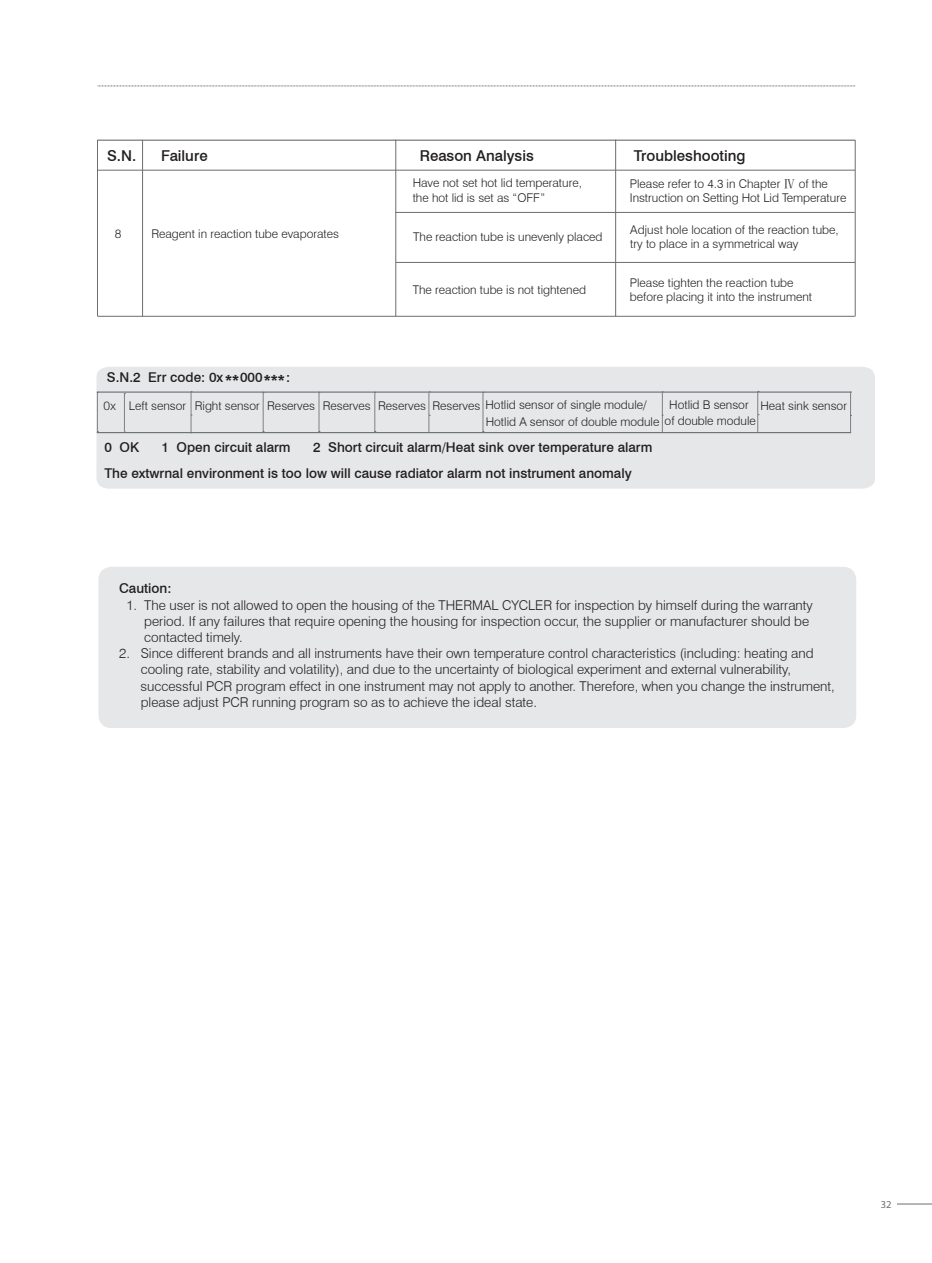
<style>
.page{position:relative;width:932px;height:1263px;background:#fff}
.page>*{position:absolute;margin:0;border:0;box-sizing:border-box;transform-origin:0 0}
.t1{font:500 15px "Swiss 721 BT";color:#231f20}
.t2{font:300 13.5px/16.2px "Swiss 721 BT";color:#231f20}
.t3{font:500 13.5px "Swiss 721 BT";color:#231f20}
.t4{font:300 12px/14.4px "Swiss 721 BT";color:#231f20}
.t5{font:12px "FZZDXJW GB1 0";color:#231f20}
.t6{font:10.5px "Myriad Pro";color:#6c6d70}
.s1{font-family:"Sim Hei";font-weight:400}
.s2{font-family:"FZLTZHK GBK1 0";font-weight:400;font-size:14.25px}
</style>
<div class="page">
<svg style="left:98px;top:86px;width:757px;height:1px"></svg>
<hr style="left:896px;top:1204px;width:35px;height:1px;background:#6c6d70">
<hr style="left:98px;top:140px;width:756px;height:1px;background:#6c6d70">
<hr style="left:98px;top:170px;width:756px;height:1px;background:#6c6d70">
<hr style="left:395px;top:212px;width:459px;height:1px;background:#6c6d70">
<hr style="left:396px;top:262px;width:458px;height:1px;background:#6c6d70">
<hr style="left:98px;top:316px;width:756px;height:1px;background:#6c6d70">
<hr style="left:97px;top:140px;width:1px;height:176px;background:#6c6d70">
<hr style="left:142px;top:140px;width:1px;height:176px;background:#6c6d70">
<hr style="left:395px;top:140px;width:1px;height:176px;background:#6c6d70">
<hr style="left:615px;top:140px;width:1px;height:176px;background:#6c6d70">
<hr style="left:854px;top:140px;width:1px;height:176px;background:#6c6d70">
<div style="left:98px;top:567px;width:758px;height:161px;background:#e6e7e9;border-radius:13px"></div>
<div style="left:96px;top:367px;width:778px;height:122px;background:#e6e7e9"></div>
<hr style="left:97px;top:391px;width:753px;height:2px;background:#6c6d70">
<hr style="left:97px;top:432px;width:753px;height:1px;background:#6c6d70">
<svg style="left:97px;top:393px;width:1px;height:39px"></svg>
<svg style="left:124px;top:393px;width:1px;height:39px"></svg>
<svg style="left:191px;top:392px;width:1px;height:40px"></svg>
<svg style="left:263px;top:393px;width:1px;height:39px"></svg>
<svg style="left:318px;top:392px;width:2px;height:40px"></svg>
<svg style="left:374px;top:392px;width:2px;height:40px"></svg>
<svg style="left:428px;top:392px;width:2px;height:40px"></svg>
<svg style="left:482px;top:392px;width:2px;height:40px"></svg>
<svg style="left:661px;top:392px;width:2px;height:40px"></svg>
<svg style="left:757px;top:391px;width:1px;height:41px"></svg>
<svg style="left:850px;top:392px;width:1px;height:40px"></svg>
<p class="t1" style="left:107px;top:146px;width:31px">S.N.</p>
<p class="t1" style="left:161px;top:146px;width:48px">Failure</p>
<p class="t1" style="left:419px;top:146px;width:116px">Reason Analysis</p>
<p class="t1" style="left:633px;top:146px;width:113px">Troubleshooting</p>
<p class="t5" style="left:115px;top:228px;width:8px">8</p>
<p class="t4" style="left:151px;top:227px;width:189px">Reagent in reaction tube evaporates</p>
<p class="t4" style="left:412px;top:176px;width:171px">Have not set hot lid temperature, the hot lid is set as “OFF”</p>
<p class="t4" style="left:629px;top:176px;width:218px">Please refer to 4.3 in Chapter <span class="s1">Ⅳ</span> of the<br>Instruction on Setting Hot Lid Temperature</p>
<p class="t4" style="left:413px;top:229px;width:191px">The reaction tube is unevenly placed</p>
<p class="t4" style="left:630px;top:222px;width:210px">Adjust hole location of the reaction tube, try to place in a symmetrical way</p>
<p class="t4" style="left:412px;top:282px;width:175px">The reaction tube is not tightened</p>
<p class="t4" style="left:629px;top:275px;width:184px">Please tighten the reaction tube before placing it into the instrument</p>
<p class="t3" style="left:107px;top:369px;width:185px">S.N.2 Err code: 0x <span class="s2">**</span>000 <span class="s2">***</span>:</p>
<p class="t5" style="left:103px;top:400px;width:14px">0x</p>
<p class="t4" style="left:129px;top:399px;width:187px">Left sensor Right sensor Reserves</p>
<p class="t4" style="left:322px;top:398px;width:325px">Reserves Reserves Reserves Hotlid sensor of single module/</p>
<p class="t3" style="left:104px;top:439px;width:36px">0 OK</p>
<p class="t3" style="left:161px;top:439px;width:130px">1 Open circuit alarm</p>
<p class="t3" style="left:313px;top:439px;width:340px">2 Short circuit alarm/Heat sink over temperature alarm</p>
<p class="t4" style="left:669px;top:398px;width:81px">Hotlid B sensor</p>
<p class="t4" style="left:760px;top:398px;width:88px">Heat sink sensor</p>
<p class="t4" style="left:485px;top:414px;width:271px">Hotlid A sensor of double module of double module</p>
<p class="t3" style="left:104px;top:465px;width:528px">The extwrnal environment is too low will cause radiator alarm not instrument anomaly</p>
<p class="t3" style="left:119px;top:580px;width:54px">Caution:</p>
<p class="t2" style="left:144px;top:597px;width:669px;text-indent:-18px">1. The user is not allowed to open the housing of the THERMAL CYCLER for inspection by himself during the warranty period. If any failures that require opening the housing for inspection occur, the supplier or manufacturer should be contacted timely.</p>
<p class="t2" style="left:141px;top:645px;width:695px;text-indent:-21px">2. Since different brands and all instruments have their own temperature control characteristics (including: heating and cooling rate, stability and volatility), and due to the uncertainty of biological experiment and external vulnerability, successful PCR program effect in one instrument may not apply to another. Therefore, when you change the instrument, please adjust PCR running program so as to achieve the ideal state.</p>
<p class="t6" style="left:880px;top:1198px;width:12px">32</p>
</div>
